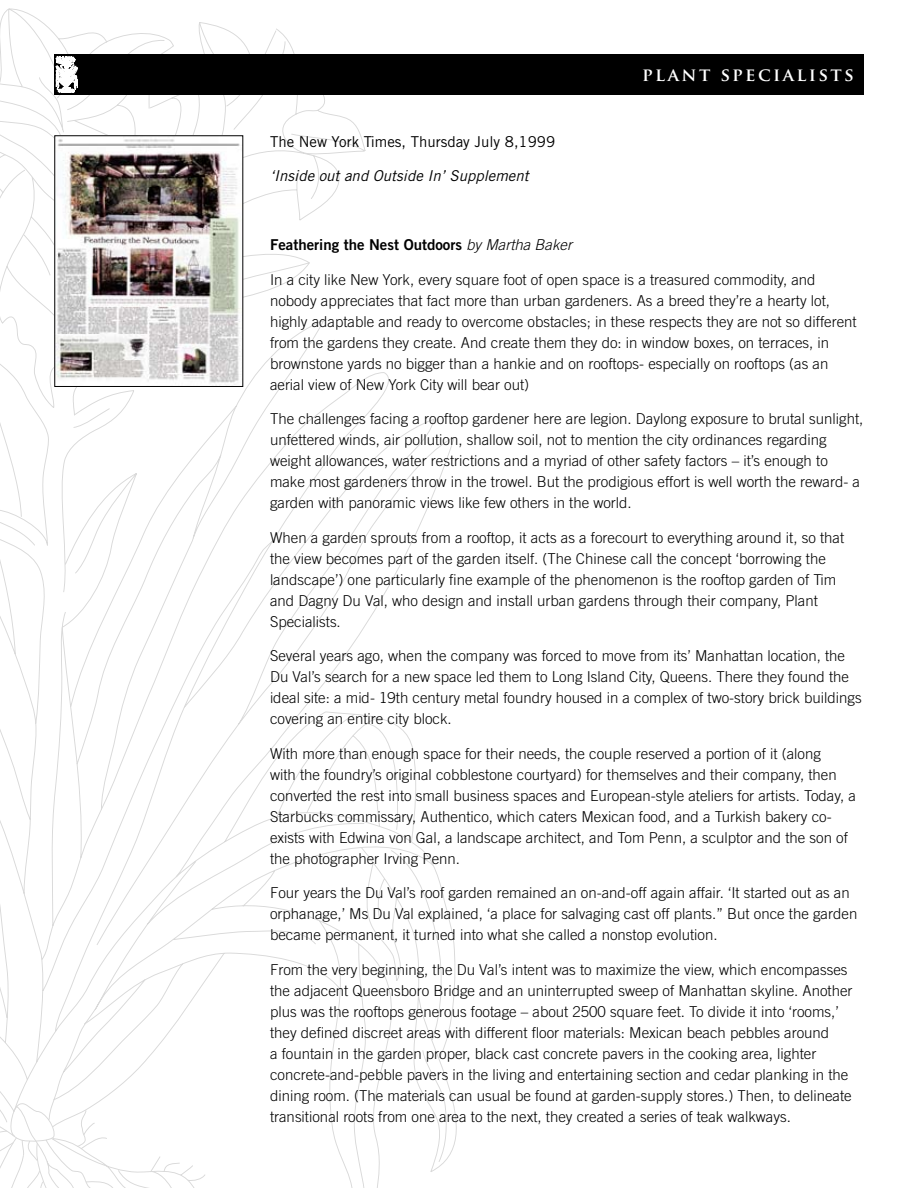
<style>
.page{position:relative;width:918px;height:1188px;background:#fff}
.page>*{position:absolute;margin:0;border:0;box-sizing:border-box;transform-origin:0 0}
.t1{font:700 18px "Trajan Pro";letter-spacing:.13em;color:#fff}
.t2{font:300 15px/21px "Trade Gothic";color:#000}
.t3{font:15px "Trade Gothic Bold Two";color:#000}
.t4{font:15px "Trade Gothic";color:#000}
.t5{font:italic 15px "Trade Gothic";color:#000}
.s1{font-family:"Trade Gothic";font-weight:300;font-style:italic}
</style>
<div class="page">
<svg style="left:0;top:8px;width:457px;height:1180px"></svg>
<svg style="left:0;top:812px;width:346px;height:376px"></svg>
<div style="left:54px;top:54px;width:810px;height:40px;background:#000"></div>
<svg style="left:56px;top:56px;width:22px;height:37px"></svg>
<img style="left:57px;top:138px;width:184px;height:247px">
<p class="t4" style="left:270px;top:132px;width:287px">The New York Times, Thursday July 8,1999</p>
<p class="t5" style="left:270px;top:167px;width:260px">‘Inside out and Outside In’ Supplement</p>
<p class="t1" style="left:642px;top:63px;width:213px">PLANT SPECIALISTS</p>
<p class="t3" style="left:270px;top:236px;width:304px">Feathering the Nest Outdoors <span class="s1">by Martha Baker</span></p>
<p class="t2" style="left:270px;top:269px;width:588px">In a city like New York, every square foot of open space is a treasured commodity, and nobody appreciates that fact more than urban gardeners. As a breed they’re a hearty lot, highly adaptable and ready to overcome obstacles; in these respects they are not so different from the gardens they create. And create them they do: in window boxes, on terraces, in brownstone yards no bigger than a hankie and on rooftops- especially on rooftops (as an aerial view of New York City will bear out)</p>
<p class="t2" style="left:270px;top:408px;width:595px">The challenges facing a rooftop gardener here are legion. Daylong exposure to brutal sunlight, unfettered winds, air pollution, shallow soil, not to mention the city ordinances regarding weight allowances, water restrictions and a myriad of other safety factors – it’s enough to make most gardeners throw in the trowel. But the prodigious effort is well worth the reward- a garden with panoramic views like few others in the world.</p>
<p class="t2" style="left:270px;top:527px;width:576px">When a garden sprouts from a rooftop, it acts as a forecourt to everything around it, so that the view becomes part of the garden itself. (The Chinese call the concept ‘borrowing the landscape’) one particularly fine example of the phenomenon is the rooftop garden of Tim and Dagny Du Val, who design and install urban gardens through their company, Plant Specialists.</p>
<p class="t2" style="left:270px;top:645px;width:593px">Several years ago, when the company was forced to move from its’ Manhattan location, the Du Val’s search for a new space led them to Long Island City, Queens. There they found the ideal site: a mid- 19th century metal foundry housed in a complex of two-story brick buildings covering an entire city block.</p>
<p class="t2" style="left:270px;top:743px;width:587px">With more than enough space for their needs, the couple reserved a portion of it (along<br>with the foundry’s original cobblestone courtyard) for themselves and their company, then converted the rest into small business spaces and European-style ateliers for artists. Today, a Starbucks commissary, Authentico, which caters Mexican food, and a Turkish bakery co&shy;exists with Edwina von Gal, a landscape architect, and Tom Penn, a sculptor and the son of the photographer Irving Penn.</p>
<p class="t2" style="left:270px;top:882px;width:589px">Four years the Du Val’s roof garden remained an on-and-off again affair. ‘It started out as an orphanage,’ Ms Du Val explained, ‘a place for salvaging cast off plants.” But once the garden became permanent, it turned into what she called a nonstop evolution.</p>
<p class="t2" style="left:270px;top:959px;width:584px">From the very beginning, the Du Val’s intent was to maximize the view, which encompasses the adjacent Queensboro Bridge and an uninterrupted sweep of Manhattan skyline. Another plus was the rooftops generous footage – about 2500 square feet. To divide it into ‘rooms,’ they defined discreet areas with different floor materials: Mexican beach pebbles around<br>a fountain in the garden proper, black cast concrete pavers in the cooking area, lighter concrete-and-pebble pavers in the living and entertaining section and cedar planking in the dining room. (The materials can usual be found at garden-supply stores.) Then, to delineate transitional roots from one area to the next, they created a series of teak walkways.</p>
</div>
